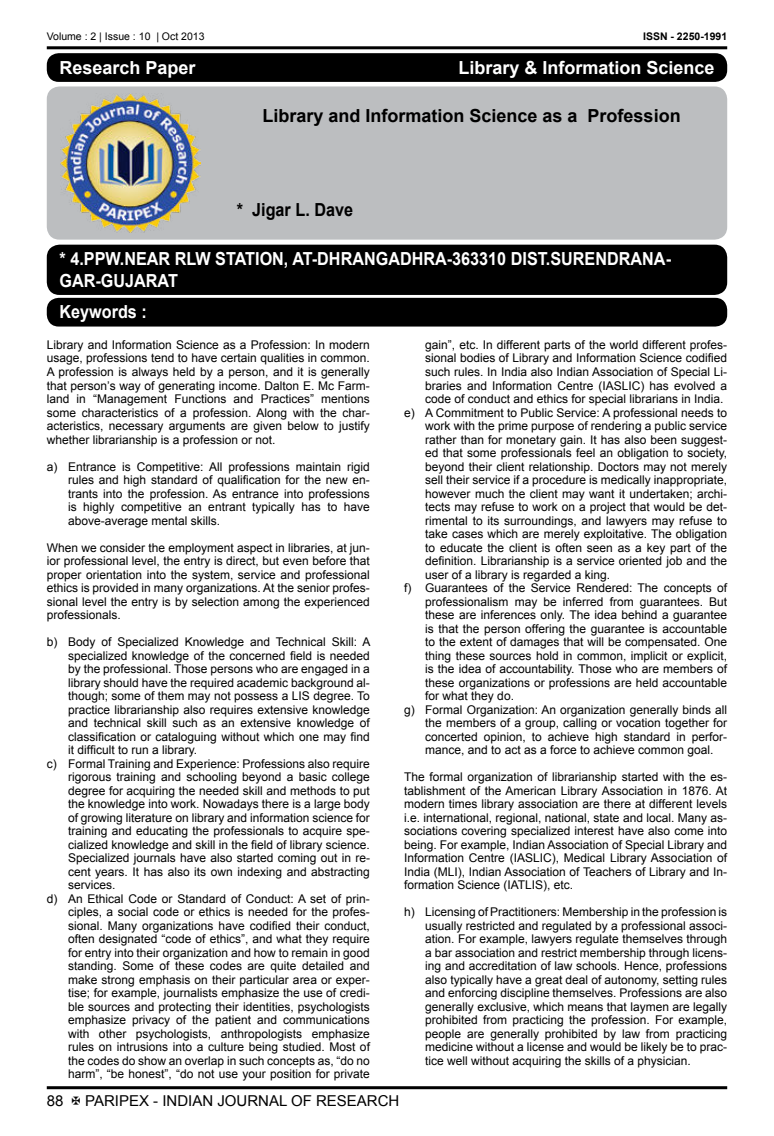
<style>
.page{position:relative;width:774px;height:1136px;background:#fff}
.page>*{position:absolute;margin:0;border:0;box-sizing:border-box;transform-origin:0 0}
.t1{font:700 18px/21.6px "Arial";color:#fff;scale:.9 1}
.t2{font:700 18px "Arial";color:#000}
.t3{font:700 18px "Arial";color:#fff}
.t4{font:700 18px "Arial";color:#000;scale:.9 1}
.t5{font:15px "Arial";color:#000}
.t6{font:12px/13.5px "Arial";color:#000;text-align:justify}
.t7{font:10.5px "Arial";color:#000}
.t8{font:700 10.5px "Arial";color:#000}
</style>
<div class="page">
<hr style="left:47px;top:46px;width:680px;height:3px;background:#000">
<hr style="left:47px;top:1086px;width:680px;height:3px;background:#000">
<div style="left:47px;top:86px;width:680px;height:153px;background:#bcbec0;border-radius:13px"></div>
<div style="left:47px;top:53px;width:680px;height:29px;background:#000;border-radius:12px"></div>
<img style="left:61px;top:93px;width:139px;height:140px">
<div style="left:47px;top:244px;width:680px;height:51px;background:#000;border-radius:13px"></div>
<div style="left:47px;top:298px;width:680px;height:28px;background:#000;border-radius:12px"></div>
<p class="t7" style="left:47px;top:33px;width:159px">Volume : 2 | Issue : 10 | Oct 2013</p>
<p class="t8" style="left:643px;top:33px;width:86px">ISSN - 2250-1991</p>
<h1 class="t3" style="left:60px;top:61px;width:138px">Research Paper</h1>
<h1 class="t3" style="left:458px;top:61px;width:258px">Library &amp; Information Science</h1>
<h1 class="t2" style="left:262px;top:109px;width:420px">Library and Information Science as a Profession</h1>
<h1 class="t4" style="left:237px;top:202px;width:131px">* Jigar L. Dave</h1>
<h1 class="t1" style="left:60px;top:249px;width:681px">* 4.PPW.NEAR RLW STATION, AT-DHRANGADHRA-363310 DIST.SURENDRANA-<br>GAR-GUJARAT</h1>
<h1 class="t1" style="left:60px;top:303px;width:99px">Keywords :</h1>
<p class="t6" style="left:47px;top:339px;width:325px">Library and Information Science as a Profession: In modern usage, professions tend to have certain qualities in common.<br>A profession is always held by a person, and it is generally that person’s way of generating income. Dalton E. Mc Farm&shy;land in “Management Functions and Practices” mentions some characteristics of a profession. Along with the char&shy;acteristics, necessary arguments are given below to justify whether librarianship is a profession or not.</p>
<p class="t6" style="left:68px;top:460px;width:303px;text-indent:-21px">a) Entrance is Competitive: All professions maintain rigid rules and high standard of qualification for the new en&shy;trants into the profession. As entrance into professions is highly competitive an entrant typically has to have above-average mental skills.</p>
<p class="t6" style="left:47px;top:541px;width:325px">When we consider the employment aspect in libraries, at jun&shy;ior professional level, the entry is direct, but even before that proper orientation into the system, service and professional ethics is provided in many organizations. At the senior profes&shy;sional level the entry is by selection among the experienced professionals.</p>
<p class="t6" style="left:47px;top:636px;width:325px">b) Body of Specialized Knowledge and Technical Skill: A</p>
<p class="t6" style="left:68px;top:648px;width:303px">specialized knowledge of the concerned field is needed</p>
<p class="t6" style="left:68px;top:663px;width:303px">by the professional. Those persons who are engaged in a</p>
<p class="t6" style="left:68px;top:676px;width:303px">library should have the required academic background al-</p>
<p class="t6" style="left:68px;top:690px;width:303px">though; some of them may not possess a LIS degree. To</p>
<p class="t6" style="left:68px;top:703px;width:303px">practice librarianship also requires extensive knowledge</p>
<p class="t6" style="left:68px;top:717px;width:303px">and technical skill such as an extensive knowledge of</p>
<p class="t6" style="left:68px;top:729px;width:303px">classification or cataloguing without which one may find</p>
<p class="t6" style="left:68px;top:743px;width:131px">it difficult to run a library.</p>
<p class="t6" style="left:47px;top:757px;width:325px">c) Formal Training and Experience: Professions also require</p>
<p class="t6" style="left:68px;top:771px;width:303px">rigorous training and schooling beyond a basic college</p>
<p class="t6" style="left:68px;top:784px;width:303px">degree for acquiring the needed skill and methods to put</p>
<p class="t6" style="left:68px;top:798px;width:303px">the knowledge into work. Nowadays there is a large body</p>
<p class="t6" style="left:68px;top:811px;width:303px">of growing literature on library and information science for</p>
<p class="t6" style="left:68px;top:825px;width:303px">training and educating the professionals to acquire spe-</p>
<p class="t6" style="left:68px;top:837px;width:303px">cialized knowledge and skill in the field of library science.</p>
<p class="t6" style="left:68px;top:852px;width:303px">Specialized journals have also started coming out in re-</p>
<p class="t6" style="left:68px;top:865px;width:303px">cent years. It has also its own indexing and abstracting</p>
<p class="t6" style="left:68px;top:879px;width:49px">services.</p>
<p class="t6" style="left:47px;top:892px;width:325px">d) An Ethical Code or Standard of Conduct: A set of prin-</p>
<p class="t6" style="left:68px;top:906px;width:303px">ciples, a social code or ethics is needed for the profes-</p>
<p class="t6" style="left:68px;top:918px;width:303px">sional. Many organizations have codified their conduct,</p>
<p class="t6" style="left:68px;top:933px;width:303px">often designated “code of ethics”, and what they require</p>
<p class="t6" style="left:68px;top:946px;width:303px">for entry into their organization and how to remain in good</p>
<p class="t6" style="left:68px;top:960px;width:303px">standing. Some of these codes are quite detailed and</p>
<p class="t6" style="left:68px;top:973px;width:303px">make strong emphasis on their particular area or exper-</p>
<p class="t6" style="left:68px;top:987px;width:303px">tise; for example, journalists emphasize the use of credi-</p>
<p class="t6" style="left:68px;top:1000px;width:303px">ble sources and protecting their identities, psychologists</p>
<p class="t6" style="left:68px;top:1014px;width:303px">emphasize privacy of the patient and communications</p>
<p class="t6" style="left:68px;top:1027px;width:303px">with other psychologists, anthropologists emphasize</p>
<p class="t6" style="left:68px;top:1041px;width:303px">rules on intrusions into a culture being studied. Most of</p>
<p class="t6" style="left:68px;top:1054px;width:303px">the codes do show an overlap in such concepts as, “do no</p>
<p class="t6" style="left:68px;top:1068px;width:303px">harm”, “be honest”, “do not use your position for private</p>
<p class="t6" style="left:425px;top:339px;width:303px">gain”, etc. In different parts of the world different profes-</p>
<p class="t6" style="left:425px;top:351px;width:303px">sional bodies of Library and Information Science codified</p>
<p class="t6" style="left:425px;top:366px;width:303px">such rules. In India also Indian Association of Special Li-</p>
<p class="t6" style="left:425px;top:379px;width:303px">braries and Information Centre (IASLIC) has evolved a</p>
<p class="t6" style="left:425px;top:393px;width:300px">code of conduct and ethics for special librarians in India.</p>
<p class="t6" style="left:404px;top:406px;width:325px">e) A Commitment to Public Service: A professional needs to</p>
<p class="t6" style="left:425px;top:420px;width:303px">work with the prime purpose of rendering a public service</p>
<p class="t6" style="left:425px;top:433px;width:303px">rather than for monetary gain. It has also been suggest-</p>
<p class="t6" style="left:425px;top:447px;width:303px">ed that some professionals feel an obligation to society,</p>
<p class="t6" style="left:425px;top:460px;width:303px">beyond their client relationship. Doctors may not merely</p>
<p class="t6" style="left:425px;top:474px;width:303px">sell their service if a procedure is medically inappropriate,</p>
<p class="t6" style="left:425px;top:487px;width:303px">however much the client may want it undertaken; archi-</p>
<p class="t6" style="left:425px;top:501px;width:303px">tects may refuse to work on a project that would be det-</p>
<p class="t6" style="left:425px;top:514px;width:303px">rimental to its surroundings, and lawyers may refuse to</p>
<p class="t6" style="left:425px;top:528px;width:303px">take cases which are merely exploitative. The obligation</p>
<p class="t6" style="left:425px;top:541px;width:303px">to educate the client is often seen as a key part of the</p>
<p class="t6" style="left:425px;top:554px;width:303px">definition. Librarianship is a service oriented job and the</p>
<p class="t6" style="left:425px;top:568px;width:186px">user of a library is regarded a king.</p>
<p class="t6" style="left:404px;top:582px;width:325px">f) Guarantees of the Service Rendered: The concepts of</p>
<p class="t6" style="left:425px;top:595px;width:303px">professionalism may be inferred from guarantees. But</p>
<p class="t6" style="left:425px;top:609px;width:303px">these are inferences only. The idea behind a guarantee</p>
<p class="t6" style="left:425px;top:622px;width:303px">is that the person offering the guarantee is accountable</p>
<p class="t6" style="left:425px;top:636px;width:303px">to the extent of damages that will be compensated. One</p>
<p class="t6" style="left:425px;top:649px;width:303px">thing these sources hold in common, implicit or explicit,</p>
<p class="t6" style="left:425px;top:663px;width:303px">is the idea of accountability. Those who are members of</p>
<p class="t6" style="left:425px;top:676px;width:303px">these organizations or professions are held accountable</p>
<p class="t6" style="left:425px;top:690px;width:90px">for what they do.</p>
<p class="t6" style="left:404px;top:703px;width:325px">g) Formal Organization: An organization generally binds all</p>
<p class="t6" style="left:425px;top:717px;width:303px">the members of a group, calling or vocation together for</p>
<p class="t6" style="left:425px;top:730px;width:303px">concerted opinion, to achieve high standard in perfor-</p>
<p class="t6" style="left:425px;top:744px;width:290px">mance, and to act as a force to achieve common goal.</p>
<p class="t6" style="left:404px;top:771px;width:325px">The formal organization of librarianship started with the es&shy;tablishment of the American Library Association in 1876. At modern times library association are there at different levels i.e. international, regional, national, state and local. Many as&shy;sociations covering specialized interest have also come into being. For example, Indian Association of Special Library and Information Centre (IASLIC), Medical Library Association of India (MLI), Indian Association of Teachers of Library and In&shy;formation Science (IATLIS), etc.</p>
<p class="t6" style="left:425px;top:906px;width:303px;text-indent:-21px">h) Licensing of Practitioners: Membership in the profession is usually restricted and regulated by a professional associ&shy;ation. For example, lawyers regulate themselves through a bar association and restrict membership through licens&shy;ing and accreditation of law schools. Hence, professions also typically have a great deal of autonomy, setting rules and enforcing discipline themselves. Professions are also generally exclusive, which means that laymen are legally prohibited from practicing the profession. For example, people are generally prohibited by law from practicing medicine without a license and would be likely be to prac&shy;tice well without acquiring the skills of a physician.</p>
<p class="t5" style="left:47px;top:1094px;width:18px">88</p>
<p class="t5" style="left:85px;top:1094px;width:316px">PARIPEX - INDIAN JOURNAL OF RESEARCH</p>
</div>
